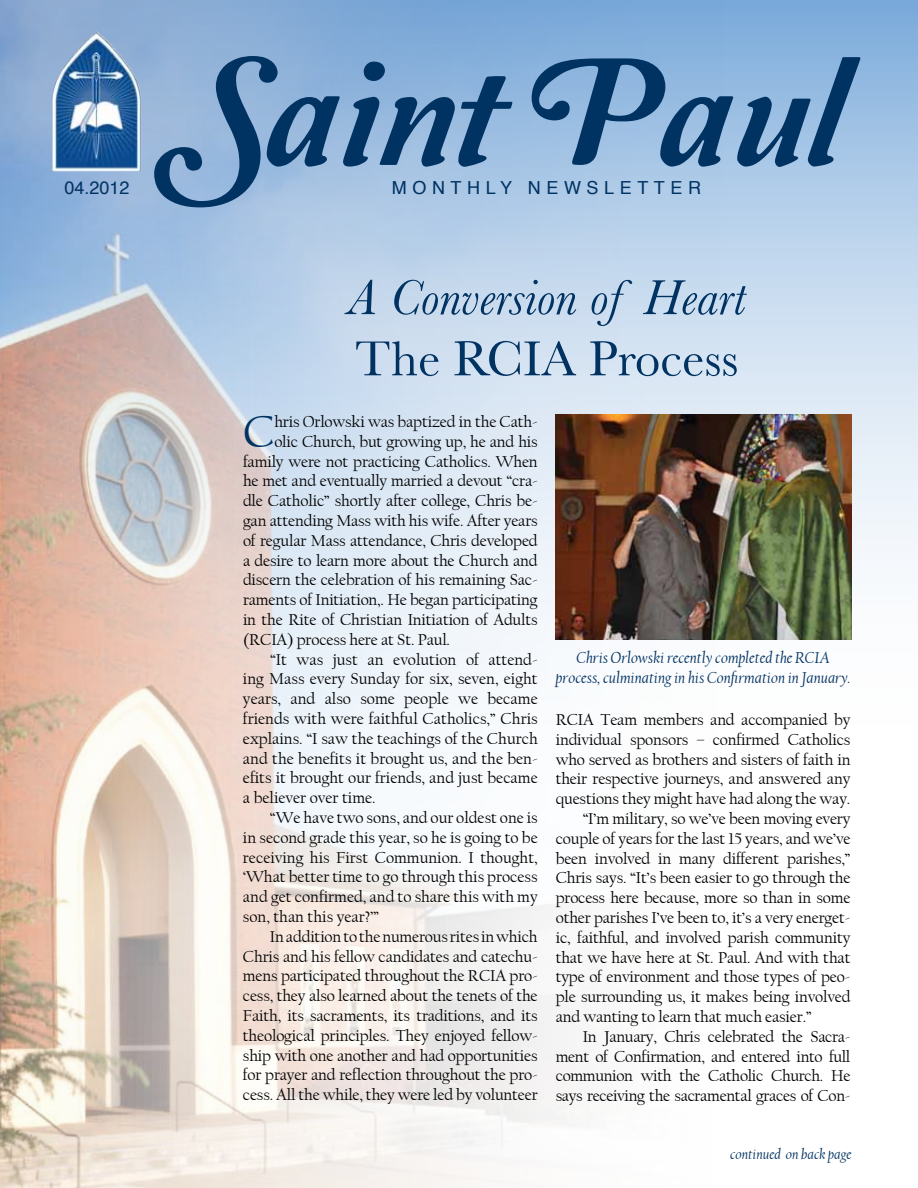
<style>
.page{position:relative;width:918px;height:1188px;background:#fff}
.page>*{position:absolute;margin:0;border:0;box-sizing:border-box;transform-origin:0 0}
.t1{font:159px "Amperzand";color:#003262}
.t2{font:italic 51px "Baskerville";color:#003262}
.t3{font:51px "Baskerville";color:#003262}
.t4{font:46.35px "Californian FB";color:#003262}
.t5{font:18px "Helvetica";letter-spacing:.31em;color:#003262}
.t6{font:16.5px "Californian FB";letter-spacing:-.01em;color:#000}
.t7{font:italic 16.5px/19.8px "Californian FB";color:#003262;text-align:center}
.t8{font:italic 15px "Californian FB";color:#003262}
</style>
<div class="page">
<svg style="left:754px;top:0;width:164px;height:561px;background:#b9d2eb"></svg>
<img style="left:0;top:0;width:754px;height:1188px">
<img style="left:52px;top:31px;width:89px;height:141px">
<img style="left:556px;top:415px;width:296px;height:225px">
<p class="t5" style="left:64px;top:174px;width:67px">04.2012</p>
<h1 class="t1" style="left:167px;top:31px;width:677px">Saint Paul</h1>
<p class="t5" style="left:392px;top:174px;width:311px">MONTHLY NEWSLETTER</p>
<h2 class="t2" style="left:348px;top:268px;width:399px">A Conversion of Heart</h2>
<h2 class="t3" style="left:355px;top:329px;width:385px">The RCIA Process</h2>
<h3 class="t4" style="left:243px;top:406px;width:33px">C</h3>
<p class="t6" style="left:274px;top:412px;width:265px">hris Orlowski was baptized in the Cath-</p>
<p class="t6" style="left:274px;top:432px;width:265px">olic Church, but growing up, he and his</p>
<p class="t6" style="left:243px;top:452px;width:296px">family were not practicing Catholics. When</p>
<p class="t6" style="left:243px;top:472px;width:296px">he met and eventually married a devout “cra-</p>
<p class="t6" style="left:243px;top:492px;width:296px">dle Catholic” shortly after college, Chris be-</p>
<p class="t6" style="left:243px;top:511px;width:296px">gan attending Mass with his wife. After years</p>
<p class="t6" style="left:243px;top:531px;width:296px">of regular Mass attendance, Chris developed</p>
<p class="t6" style="left:243px;top:551px;width:296px">a desire to learn more about the Church and</p>
<p class="t6" style="left:243px;top:571px;width:296px">discern the celebration of his remaining Sac-</p>
<p class="t6" style="left:243px;top:591px;width:296px">raments of Initiation,. He began participating</p>
<p class="t6" style="left:243px;top:610px;width:296px">in the Rite of Christian Initiation of Adults</p>
<p class="t6" style="left:243px;top:630px;width:209px">(RCIA) process here at St. Paul.</p>
<p class="t6" style="left:270px;top:650px;width:269px">“It was just an evolution of attend-</p>
<p class="t6" style="left:243px;top:670px;width:296px">ing Mass every Sunday for six, seven, eight</p>
<p class="t6" style="left:243px;top:690px;width:296px">years, and also some people we became</p>
<p class="t6" style="left:243px;top:709px;width:296px">friends with were faithful Catholics,” Chris</p>
<p class="t6" style="left:243px;top:729px;width:296px">explains. “I saw the teachings of the Church</p>
<p class="t6" style="left:243px;top:749px;width:296px">and the benefits it brought us, and the ben-</p>
<p class="t6" style="left:243px;top:769px;width:296px">efits it brought our friends, and just became</p>
<p class="t6" style="left:243px;top:789px;width:134px">a believer over time.</p>
<p class="t6" style="left:270px;top:808px;width:269px">“We have two sons, and our oldest one is</p>
<p class="t6" style="left:243px;top:828px;width:296px">in second grade this year, so he is going to be</p>
<p class="t6" style="left:243px;top:848px;width:296px">receiving his First Communion. I thought,</p>
<p class="t6" style="left:243px;top:868px;width:296px">‘What better time to go through this process</p>
<p class="t6" style="left:243px;top:888px;width:296px">and get confirmed, and to share this with my</p>
<p class="t6" style="left:243px;top:907px;width:138px">son, than this year?’”</p>
<p class="t6" style="left:270px;top:927px;width:269px">In addition to the numerous rites in which</p>
<p class="t6" style="left:243px;top:947px;width:296px">Chris and his fellow candidates and catechu-</p>
<p class="t6" style="left:243px;top:967px;width:296px">mens participated throughout the RCIA pro-</p>
<p class="t6" style="left:243px;top:987px;width:296px">cess, they also learned about the tenets of the</p>
<p class="t6" style="left:243px;top:1006px;width:296px">Faith, its sacraments, its traditions, and its</p>
<p class="t6" style="left:243px;top:1026px;width:296px">theological principles. They enjoyed fellow-</p>
<p class="t6" style="left:243px;top:1046px;width:296px">ship with one another and had opportunities</p>
<p class="t6" style="left:243px;top:1066px;width:296px">for prayer and reflection throughout the pro-</p>
<p class="t6" style="left:243px;top:1086px;width:296px">cess. All the while, they were led by volunteer</p>
<p class="t7" style="left:556px;top:648px;width:296px">Chris Orlowski recently completed the RCIA process, culminating in his Confirmation in January.</p>
<p class="t6" style="left:556px;top:710px;width:296px">RCIA Team members and accompanied by</p>
<p class="t6" style="left:556px;top:730px;width:296px">individual sponsors – confirmed Catholics</p>
<p class="t6" style="left:556px;top:750px;width:296px">who served as brothers and sisters of faith in</p>
<p class="t6" style="left:556px;top:770px;width:296px">their respective journeys, and answered any</p>
<p class="t6" style="left:556px;top:790px;width:296px">questions they might have had along the way.</p>
<p class="t6" style="left:583px;top:809px;width:269px">“I’m military, so we’ve been moving every</p>
<p class="t6" style="left:556px;top:829px;width:296px">couple of years for the last 15 years, and we’ve</p>
<p class="t6" style="left:556px;top:849px;width:296px">been involved in many different parishes,”</p>
<p class="t6" style="left:556px;top:869px;width:296px">Chris says. “It’s been easier to go through the</p>
<p class="t6" style="left:556px;top:889px;width:296px">process here because, more so than in some</p>
<p class="t6" style="left:556px;top:908px;width:296px">other parishes I’ve been to, it’s a very energet-</p>
<p class="t6" style="left:556px;top:928px;width:296px">ic, faithful, and involved parish community</p>
<p class="t6" style="left:556px;top:948px;width:296px">that we have here at St. Paul. And with that</p>
<p class="t6" style="left:556px;top:968px;width:296px">type of environment and those types of peo-</p>
<p class="t6" style="left:556px;top:988px;width:296px">ple surrounding us, it makes being involved</p>
<p class="t6" style="left:556px;top:1007px;width:258px">and wanting to learn that much easier.”</p>
<p class="t6" style="left:583px;top:1027px;width:269px">In January, Chris celebrated the Sacra-</p>
<p class="t6" style="left:556px;top:1047px;width:296px">ment of Confirmation, and entered into full</p>
<p class="t6" style="left:556px;top:1067px;width:296px">communion with the Catholic Church. He</p>
<p class="t6" style="left:556px;top:1087px;width:296px">says receiving the sacramental graces of Con-</p>
<p class="t8" style="left:730px;top:1145px;width:123px">continued on back page</p>
</div>
